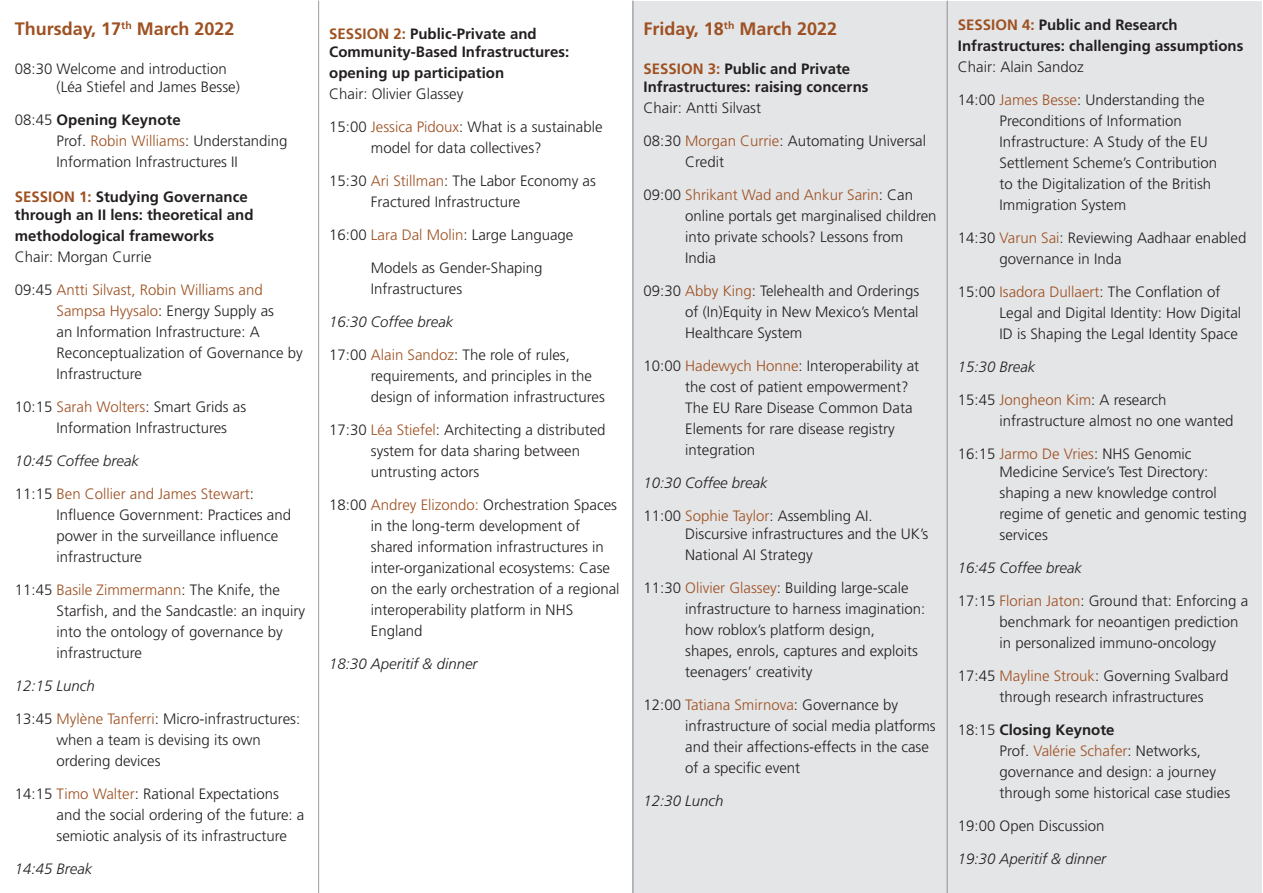
<style>
.page{position:relative;width:1263px;height:893px;background:#fff}
.page>*{position:absolute;margin:0;border:0;box-sizing:border-box;transform-origin:0 0}
.t1{font:700 18px "Frutiger LT Std";color:#9e5122}
.t2{font:300 15px/21px "Frutiger LT Std";color:#231f20}
.t3{font:700 15px/18px "Frutiger LT Std";color:#231f20}
.t4{font:italic 300 15px "Frutiger LT Std";color:#231f20}
.s1{font-weight:700}
.s2{color:#9e5122}
</style>
<div class="page">
<div style="left:632px;top:1px;width:630px;height:891px;background:#e4e5e7"></div>
<hr style="left:318px;top:1px;width:1px;height:892px;background:#a8a9ad">
<hr style="left:632px;top:1px;width:1px;height:892px;background:#a8a9ad">
<hr style="left:947px;top:1px;width:1px;height:892px;background:#a8a9ad">
<p class="t1" style="left:15px;top:18px;width:221px">Thursday, 17<sup>th</sup> March 2022</p>
<p class="t2" style="left:57px;top:60px;width:185px;line-height:18px;text-indent:-42px">08:30 Welcome and introduction (Léa Stiefel and James Besse)</p>
<p class="t2" style="left:57px;top:110px;width:232px;text-indent:-42px">08:45 <span class="s1">Opening Keynote<br></span>Prof. <span class="s2">Robin Williams</span>: Understanding<br>Information Infrastructures II</p>
<p class="t3" style="left:15px;top:188px;width:240px"><span class="s2">SESSION 1:</span> Studying Governance through an II lens: theoretical and</p>
<p class="t3" style="left:15px;top:227px;width:201px">methodological frameworks</p>
<p class="t2" style="left:15px;top:246px;width:138px">Chair: Morgan Currie</p>
<p class="t2" style="left:57px;top:279px;width:248px;text-indent:-42px">09:45 <span class="s2">Antti Silvast, Robin Williams and<br>Sampsa Hyysalo</span>: Energy Supply as<br>an Information Infrastructure: A<br>Reconceptualization of Governance by<br>Infrastructure</p>
<p class="t2" style="left:57px;top:396px;width:191px;text-indent:-42px">10:15 <span class="s2">Sarah Wolters</span>: Smart Grids as<br>Information Infrastructures</p>
<p class="t4" style="left:15px;top:452px;width:126px">10:45 Coffee break</p>
<p class="t2" style="left:57px;top:483px;width:236px;text-indent:-42px">11:15 <span class="s2">Ben Collier and James Stewart</span>:<br>Influence Government: Practices and power in the surveillance influence infrastructure</p>
<p class="t2" style="left:57px;top:579px;width:250px;text-indent:-42px">11:45 <span class="s2">Basile Zimmermann</span>: The Knife, the Starfish, and the Sandcastle: an inquiry into the ontology of governance by infrastructure</p>
<p class="t4" style="left:15px;top:677px;width:82px">12:15 Lunch</p>
<p class="t2" style="left:57px;top:708px;width:245px;text-indent:-42px">13:45 <span class="s2">Mylène Tanferri</span>: Micro-infrastructures: when a team is devising its own ordering devices</p>
<p class="t2" style="left:57px;top:783px;width:249px;text-indent:-42px">14:15 <span class="s2">Timo Walter</span>: Rational Expectations and the social ordering of the future: a semiotic analysis of its infrastructure</p>
<p class="t4" style="left:15px;top:860px;width:79px">14:45 Break</p>
<p class="t3" style="left:329px;top:25px;width:242px"><span class="s2">SESSION 2:</span> Public-Private and<br>Community‑Based Infrastructures:</p>
<p class="t3" style="left:329px;top:64px;width:177px">opening up participation</p>
<p class="t2" style="left:329px;top:84px;width:136px">Chair: Olivier Glassey</p>
<p class="t2" style="left:371px;top:117px;width:233px;text-indent:-42px">15:00 <span class="s2">Jessica Pidoux</span>: What is a sustainable model for data collectives?</p>
<p class="t2" style="left:371px;top:171px;width:227px;text-indent:-42px">15:30 <span class="s2">Ari Stillman</span>: The Labor Economy as<br>Fractured Infrastructure</p>
<p class="t2" style="left:329px;top:225px;width:246px">16:00 <span class="s2">Lara Dal Molin</span>: Large Language</p>
<p class="t2" style="left:371px;top:258px;width:173px">Models as Gender-Shaping<br>Infrastructures</p>
<p class="t4" style="left:329px;top:313px;width:126px">16:30 Coffee break</p>
<p class="t2" style="left:371px;top:345px;width:235px;text-indent:-42px">17:00 <span class="s2">Alain Sandoz</span>: The role of rules, requirements, and principles in the design of information infrastructures</p>
<p class="t2" style="left:371px;top:420px;width:236px;text-indent:-42px">17:30 <span class="s2">Léa Stiefel</span>: Architecting a distributed system for data sharing between untrusting actors</p>
<p class="t2" style="left:371px;top:495px;width:250px;text-indent:-42px">18:00 <span class="s2">Andrey Elizondo:</span> Orchestration Spaces in the long-term development of shared information infrastructures in inter-organizational ecosystems: Case on the early orchestration of a regional interoperability platform in NHS England</p>
<p class="t4" style="left:329px;top:655px;width:150px">18:30 Aperitif &amp; dinner</p>
<p class="t1" style="left:643px;top:18px;width:195px">Friday, 18<sup>th</sup> March 2022</p>
<p class="t3" style="left:643px;top:60px;width:226px"><span class="s2">SESSION 3:</span> Public and Private<br>Infrastructures: raising concerns</p>
<p class="t2" style="left:643px;top:98px;width:119px">Chair: Antti Silvast</p>
<p class="t2" style="left:685px;top:131px;width:242px;text-indent:-42px">08:30 <span class="s2">Morgan Currie</span>: Automating Universal<br>Credit</p>
<p class="t2" style="left:685px;top:185px;width:253px;text-indent:-42px">09:00 <span class="s2">Shrikant Wad and Ankur Sarin</span>: Can online portals get marginalised children into private schools? Lessons from<br>India</p>
<p class="t2" style="left:685px;top:281px;width:235px;text-align:justify;text-indent:-42px">09:30 <span class="s2">Abby King</span>: Telehealth and Orderings of (In)Equity in New Mexico’s Mental Healthcare System</p>
<p class="t2" style="left:685px;top:356px;width:235px;text-indent:-42px">10:00 <span class="s2">Hadewych Honne</span>: Interoperability at the cost of patient empowerment?<br>The EU Rare Disease Common Data<br>Elements for rare disease registry integration</p>
<p class="t4" style="left:643px;top:474px;width:126px">10:30 Coffee break</p>
<p class="t2" style="left:685px;top:507px;width:245px;line-height:18px;text-indent:-42px">11:00 <span class="s2">Sophie Taylor</span>: Assembling AI.<br>Discursive infrastructures and the UK’s</p>
<p class="t2" style="left:685px;top:545px;width:129px">National AI Strategy</p>
<p class="t2" style="left:685px;top:578px;width:242px;text-indent:-42px">11:30 <span class="s2">Olivier Glassey</span>: Building large-scale infrastructure to harness imagination: how roblox’s platform design, shapes, enrols, captures and exploits teenagers’ creativity</p>
<p class="t2" style="left:685px;top:695px;width:252px;text-indent:-42px">12:00 <span class="s2">Tatiana Smirnova</span>: Governance by infrastructure of social media platforms and their affections-effects in the case of a specific event</p>
<p class="t4" style="left:643px;top:792px;width:82px">12:30 Lunch</p>
<p class="t3" style="left:958px;top:14px;width:287px;line-height:21px"><span class="s2">SESSION 4:</span> Public and Research<br>Infrastructures: challenging assumptions</p>
<p class="t2" style="left:958px;top:57px;width:127px">Chair: Alain Sandoz</p>
<p class="t2" style="left:999px;top:90px;width:219px;text-indent:-42px">14:00 <span class="s2">James Besse</span>: Understanding the<br>Preconditions of Information<br>Infrastructure: A Study of the EU<br>Settlement Scheme’s Contribution to the Digitalization of the British<br>Immigration System</p>
<p class="t2" style="left:999px;top:228px;width:248px;text-indent:-42px">14:30 <span class="s2">Varun Sai</span>: Reviewing Aadhaar enabled governance in Inda</p>
<p class="t2" style="left:999px;top:282px;width:243px;text-indent:-42px">15:00 <span class="s2">Isadora Dullaert</span>: The Conflation of<br>Legal and Digital Identity: How Digital<br>ID is Shaping the Legal Identity Space</p>
<p class="t4" style="left:958px;top:358px;width:79px">15:30 Break</p>
<p class="t2" style="left:999px;top:390px;width:235px;text-indent:-42px">15:45 <span class="s2">Jongheon Kim</span>: A research infrastructure almost no one wanted</p>
<p class="t2" style="left:999px;top:445px;width:210px;line-height:18px;text-indent:-42px">16:15 <span class="s2">Jarmo De Vries</span>: NHS Genomic<br>Medicine Service’s Test Directory:</p>
<p class="t2" style="left:999px;top:483px;width:249px">shaping a new knowledge control regime of genetic and genomic testing services</p>
<p class="t4" style="left:958px;top:559px;width:126px">16:45 Coffee break</p>
<p class="t2" style="left:999px;top:591px;width:250px;text-indent:-42px">17:15 <span class="s2">Florian Jaton</span>: Ground that: Enforcing a benchmark for neoantigen prediction in personalized immuno-oncology</p>
<p class="t2" style="left:999px;top:666px;width:230px;text-indent:-42px">17:45 <span class="s2">Mayline Strouk</span>: Governing Svalbard through research infrastructures</p>
<p class="t2" style="left:999px;top:720px;width:232px;text-indent:-42px">18:15 <span class="s1">Closing Keynote<br></span>Prof. <span class="s2">Valérie Schafer</span>: Networks, governance and design: a journey through some historical case studies</p>
<p class="t2" style="left:958px;top:816px;width:148px">19:00 Open Discussion</p>
<p class="t4" style="left:958px;top:850px;width:150px">19:30 Aperitif &amp; dinner</p>
</div>
